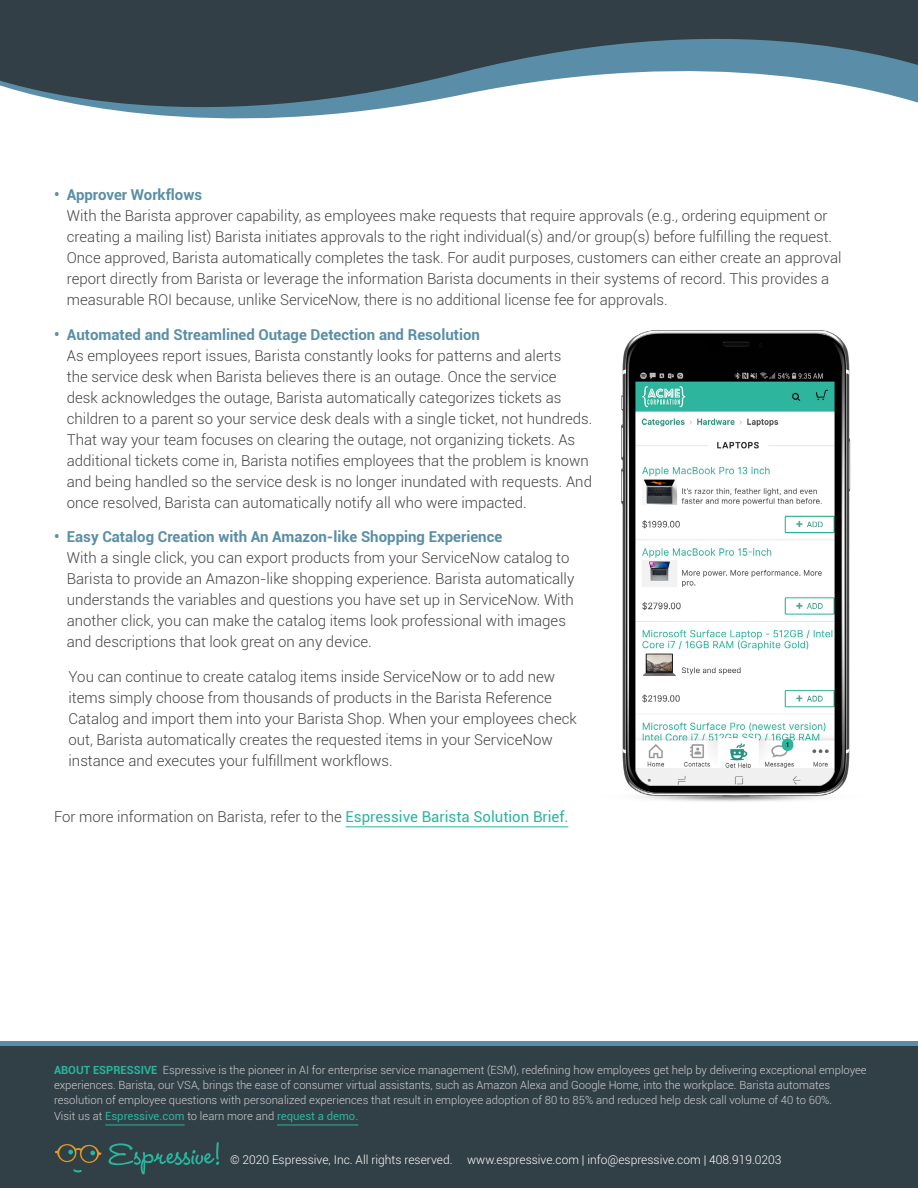
<style>
.page{position:relative;width:918px;height:1188px;background:#fff}
.page>*{position:absolute;margin:0;border:0;box-sizing:border-box;transform-origin:0 0}
.t1{font:300 15px/21px "Roboto";color:#444}
.t2{font:700 15px "Roboto";color:#5a8ea7}
.t3{font:300 12px "Roboto";color:#fff}
.t4{font:300 11.25px/15px "Roboto";color:#cfcfd1}
.t5{font:11.25px "Roboto";color:#2ab59e}
.s1{font-weight:400;color:#2ab59e}
.s2{font-weight:700;color:#2ab59e}
.s3{font-weight:300;color:#cfcfd1}
</style>
<div class="page">
<svg style="left:0;top:0;width:918px;height:119px;fill:#323f46"></svg>
<div style="left:0;top:1041px;width:918px;height:54px;background:linear-gradient(to right,#5a8ea7,#5a8ea7)"></div>
<div style="left:0;top:1047px;width:918px;height:141px;background:#313f46"></div>
<hr style="left:105px;top:1125px;width:80px;height:1px;background:#2ab59e">
<hr style="left:277px;top:1125px;width:81px;height:1px;background:#2ab59e">
<svg style="left:73px;top:1169px;width:9px;height:4px"></svg>
<svg style="left:109px;top:1142px;width:110px;height:32px"></svg>
<svg style="left:55px;top:1144px;width:46px;height:19px"></svg>
<img style="left:621px;top:330px;width:230px;height:472px">
<hr style="left:346px;top:826px;width:222px;height:1px;background:#2ab59e">
<p class="t2" style="left:54px;top:184px;width:150px">• Approver Workflows</p>
<p class="t1" style="left:67px;top:205px;width:776px">With the Barista approver capability, as employees make requests that require approvals (e.g., ordering equipment or creating a mailing list) Barista initiates approvals to the right individual(s) and/or group(s) before fulfilling the request.<br>Once approved, Barista automatically completes the task. For audit purposes, customers can either create an approval report directly from Barista or leverage the information Barista documents in their systems of record. This provides a measurable ROI because, unlike ServiceNow, there is no additional license fee for approvals.</p>
<p class="t2" style="left:54px;top:324px;width:428px">• Automated and Streamlined Outage Detection and Resolution</p>
<p class="t1" style="left:67px;top:344px;width:527px">As employees report issues, Barista constantly looks for patterns and alerts<br>the service desk when Barista believes there is an outage. Once the service<br>desk acknowledges the outage, Barista automatically categorizes tickets as children to a parent so your service desk deals with a single ticket, not hundreds.<br>That way your team focuses on clearing the outage, not organizing tickets. As additional tickets come in, Barista notifies employees that the problem is known and being handled so the service desk is no longer inundated with requests. And once resolved, Barista can automatically notify all who were impacted.</p>
<p class="t2" style="left:54px;top:526px;width:450px">• Easy Catalog Creation with An Amazon-like Shopping Experience</p>
<p class="t1" style="left:67px;top:547px;width:509px">With a single click, you can export products from your ServiceNow catalog to Barista to provide an Amazon-like shopping experience. Barista automatically understands the variables and questions you have set up in ServiceNow. With another click, you can make the catalog items look professional with images and descriptions that look great on any device.</p>
<p class="t1" style="left:69px;top:665px;width:510px">You can continue to create catalog items inside ServiceNow or to add new items simply choose from thousands of products in the Barista Reference Catalog and import them into your Barista Shop. When your employees check out, Barista automatically creates the requested items in your ServiceNow instance and executes your fulfillment workflows.</p>
<p class="t1" style="left:54px;top:806px;width:516px">For more information on Barista, refer to the <span class="s1">Espressive Barista Solution Brief.</span></p>
<p class="t4" style="left:54px;top:1062px;width:814px"><span class="s2">ABOUT ESPRESSIVE</span> Espressive is the pioneer in AI for enterprise service management (ESM), redefining how employees get help by delivering exceptional employee experiences. Barista, our VSA, brings the ease of consumer virtual assistants, such as Amazon Alexa and Google Home, into the workplace. Barista automates resolution of employee questions with personalized experiences that result in employee adoption of 80 to 85% and reduced help desk call volume of 40 to 60%.</p>
<p class="t5" style="left:54px;top:1109px;width:306px"><span class="s3">Visit us at</span> Espressive.com <span class="s3">to learn more and</span> request a demo.</p>
<p class="t3" style="left:230px;top:1151px;width:553px">© 2020 Espressive, Inc. All rights reserved. www.espressive.com | info@espressive.com | 408.919.0203</p>
</div>
